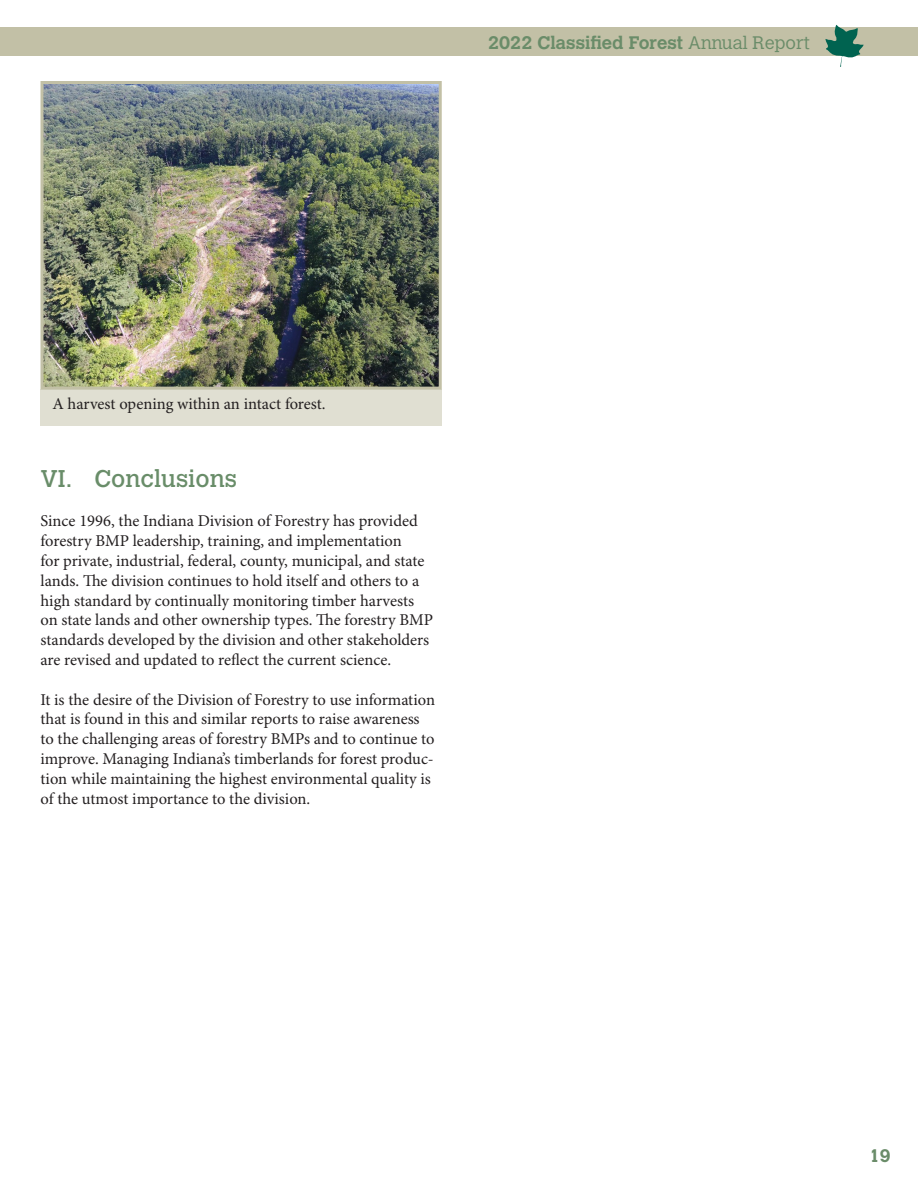
<style>
.page{position:relative;width:918px;height:1188px;background:#fff}
.page>*{position:absolute;margin:0;border:0;box-sizing:border-box;transform-origin:0 0}
.t1{font:24px "Calvert MT Std";color:#698d69}
.t2{font:700 18px "Calvert MT Std";color:#6a8c69}
.Body{font:16.5px/19.8px "Minion Pro";letter-spacing:-.005em;color:#231f20}
.s1{font-weight:300}
</style>
<div class="page">
<div style="left:0;top:28px;width:918px;height:28px;background:#c2c0a6"></div>
<svg style="left:825px;top:24px;width:39px;height:43px"></svg>
<div style="left:40px;top:389px;width:402px;height:37px;background:#e0dfd2"></div>
<img style="left:44px;top:85px;width:394px;height:301px">
<div style="left:40px;top:81px;width:402px;height:309px;border:3px solid #c2c0a6"></div>
<p class="t2" style="left:488px;top:31px;width:323px">2022 Classified Forest <span class="s1">Annual Report</span></p>
<p class="Body" style="left:52px;top:395px;width:275px">A harvest opening within an intact forest.</p>
<h1 class="t1" style="left:40px;top:465px;width:198px">VI. Conclusions</h1>
<p class="Body" style="left:40px;top:512px;width:394px">Since 1996, the Indiana Division of Forestry has provided forestry BMP leadership, training, and implementation<br>for private, industrial, federal, county, municipal, and state lands. The division continues to hold itself and others to a high standard by continually monitoring timber harvests on state lands and other ownership types. The forestry BMP standards developed by the division and other stakeholders are revised and updated to reflect the current science.</p>
<p class="Body" style="left:40px;top:690px;width:396px">It is the desire of the Division of Forestry to use information that is found in this and similar reports to raise awareness to the challenging areas of forestry BMPs and to continue to improve. Managing Indiana’s timberlands for forest produc&shy;tion while maintaining the highest environmental quality is of the utmost importance to the division.</p>
<p class="t2" style="left:869px;top:1144px;width:24px">19</p>
</div>
